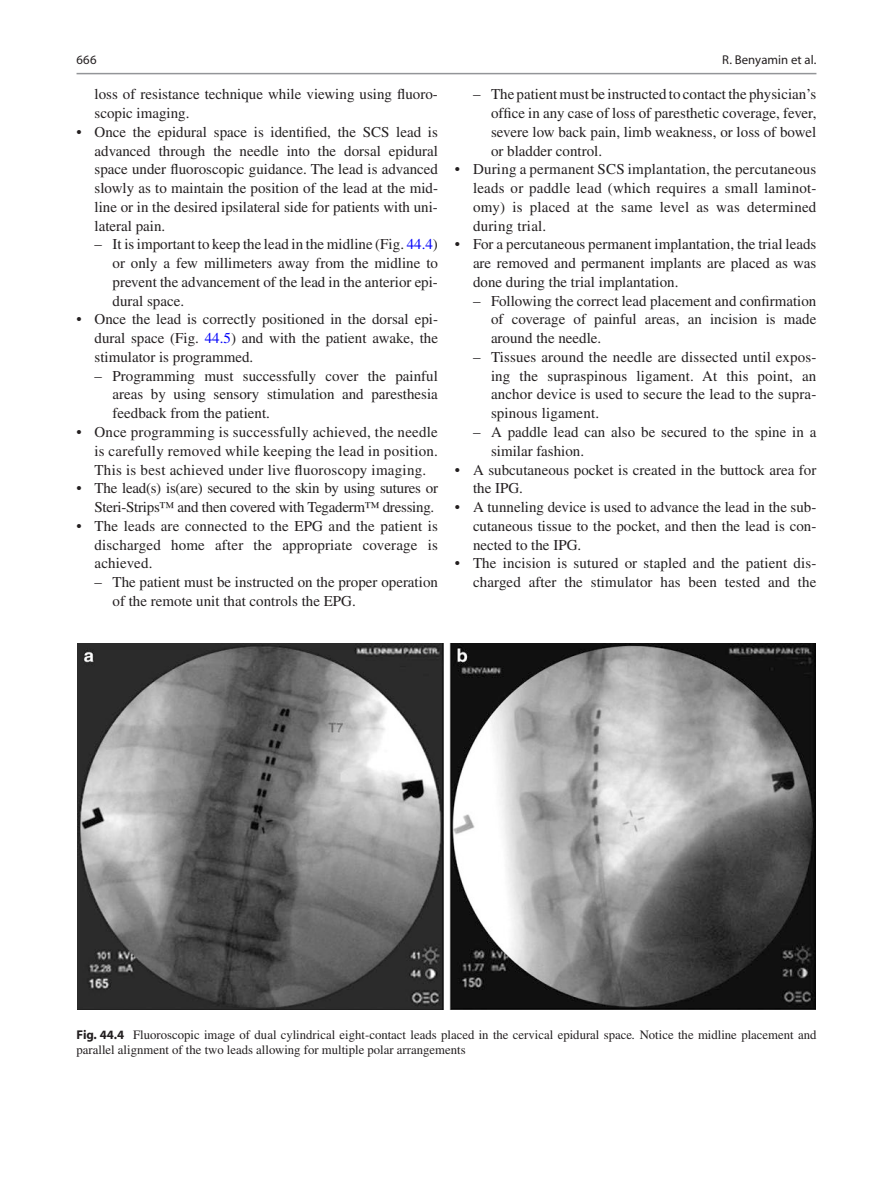
<style>
.page{position:relative;width:893px;height:1187px;background:#fff}
.page>*{position:absolute;margin:0;border:0;box-sizing:border-box;transform-origin:0 0}
.t1{font:15px/18.8px "Qsdjdp Times";color:#231f20;text-align:justify}
.t2{font:15px/18.8px "Qsdjdp Times";letter-spacing:-.02em;color:#231f20;text-align:right}
.t3{font:12.75px/15px "Qsdjdp Times";color:#231f20}
.t4{font:12.75px "Hssbgt Myriad";letter-spacing:.005em;color:#231f20}
.t5{font:12.75px "Qkkfdf Myriad";color:#231f20}
.s1{color:#0000fa}
.s2{font-family:"Ylhdln Myriad";font-weight:700}
.s3{font-family:"Yxmsph Times";font-style:italic}
</style>
<div class="page">
<img style="left:77px;top:644px;width:738px;height:365px">
<hr style="left:77px;top:73px;width:739px;height:1px;background:#939598">
<p class="t5" style="left:77px;top:54px;width:22px">666</p>
<p class="t1" style="left:95px;top:85px;width:345px">loss of resistance technique while viewing using fluoro&shy;scopic imaging.</p>
<p class="t1" style="left:95px;top:122px;width:345px;text-indent:-18px">• Once the epidural space is identified, the SCS lead is advanced through the needle into the dorsal epidural space under fluoroscopic guidance. The lead is advanced slowly as to maintain the position of the lead at the mid&shy;line or in the desired ipsilateral side for patients with uni&shy;lateral pain.</p>
<p class="t1" style="left:113px;top:235px;width:327px;text-indent:-18px">– It is important to keep the lead in the midline (Fig. <span class="s1">44.4</span>) or only a few millimeters away from the midline to prevent the advancement of the lead in the anterior epi&shy;dural space.</p>
<p class="t1" style="left:95px;top:310px;width:345px;text-indent:-18px">• Once the lead is correctly positioned in the dorsal epi&shy;dural space (Fig. <span class="s1">44.5</span>) and with the patient awake, the stimulator is programmed.</p>
<p class="t1" style="left:113px;top:366px;width:327px;text-indent:-18px">– Programming must successfully cover the painful areas by using sensory stimulation and paresthesia feedback from the patient.</p>
<p class="t1" style="left:95px;top:422px;width:345px;text-indent:-18px">• Once programming is successfully achieved, the needle is carefully removed while keeping the lead in position.<br>This is best achieved under live fluoroscopy imaging.</p>
<p class="t2" style="left:77px;top:479px;width:363px">• The lead(s) is(are) secured to the skin by using sutures or<br>Steri-Strips™ and then covered with Tegaderm™ dressing.</p>
<p class="t1" style="left:95px;top:516px;width:345px;text-indent:-18px">• The leads are connected to the EPG and the patient is discharged home after the appropriate coverage is achieved.</p>
<p class="t1" style="left:113px;top:572px;width:327px;text-indent:-18px">– The patient must be instructed on the proper operation of the remote unit that controls the EPG.</p>
<p class="t4" style="left:722px;top:54px;width:96px">R. Benyamin et al.</p>
<p class="t1" style="left:491px;top:85px;width:327px;text-indent:-18px">– The patient must be instructed to contact the physician’s office in any case of loss of paresthetic coverage, fever, severe low back pain, limb weakness, or loss of bowel or bladder control.</p>
<p class="t1" style="left:473px;top:160px;width:345px;text-indent:-18px">• During a permanent SCS implantation, the percutaneous leads or paddle lead (which requires a small laminot&shy;omy) is placed at the same level as was determined during trial.</p>
<p class="t1" style="left:473px;top:235px;width:345px;text-indent:-18px">• For a percutaneous permanent implantation, the trial leads are removed and permanent implants are placed as was done during the trial implantation.</p>
<p class="t1" style="left:491px;top:291px;width:327px;text-indent:-18px">– Following the correct lead placement and confirmation of coverage of painful areas, an incision is made around the needle.</p>
<p class="t1" style="left:491px;top:347px;width:327px;text-indent:-18px">– Tissues around the needle are dissected until expos&shy;ing the supraspinous ligament. At this point, an anchor device is used to secure the lead to the supra&shy;spinous ligament.</p>
<p class="t1" style="left:491px;top:422px;width:327px;text-indent:-18px">– A paddle lead can also be secured to the spine in a similar fashion.</p>
<p class="t1" style="left:473px;top:460px;width:345px;text-indent:-18px">• A subcutaneous pocket is created in the buttock area for the IPG.</p>
<p class="t1" style="left:473px;top:497px;width:345px;text-indent:-18px">• A tunneling device is used to advance the lead in the sub&shy;cutaneous tissue to the pocket, and then the lead is con&shy;nected to the IPG.</p>
<p class="t1" style="left:455px;top:554px;width:363px;text-align:right">• The incision is sutured or stapled and the patient dis&shy;charged after the stimulator has been tested and the</p>
<p class="t3" style="left:77px;top:1026px;width:741px"><span class="s2">Fig. 44.4</span> Fluoroscopic image of dual cylindrical eight-contact leads placed in the cervical epidural space<span class="s3">.</span> Notice the midline placement and parallel alignment of the two leads allowing for multiple polar arrangements</p>
</div>
